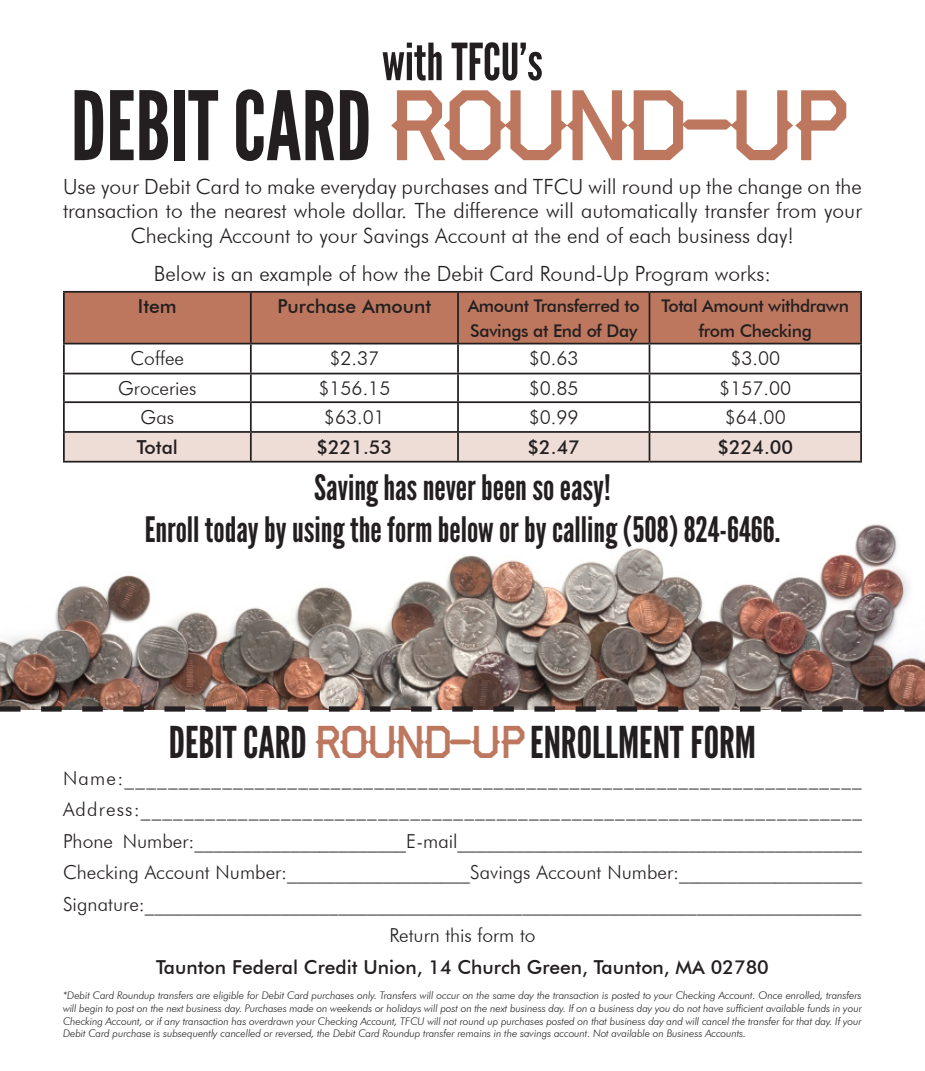
<style>
.page{position:relative;width:925px;height:1071px;background:#fff}
.page>*{position:absolute;margin:0;border:0;box-sizing:border-box;transform-origin:0 0}
.t1{font:95.38px "League Gothic";color:#231f20}
.t2{font:51.1px "League Gothic";color:#231f20}
.t3{font:43.75px "League Gothic";color:#231f20}
.t4{font:35px/42px "League Gothic";color:#231f20;text-align:center}
.t5{font:300 21px/24.5px "Futura BT";color:#231f20;text-align:center}
.t6{font:300 19.25px/31.5px "Futura BT";color:#231f20;text-align:justify}
.t7{font:500 19.25px "Futura BT";color:#231f20}
.t8{font:500 17.5px/24.5px "Futura BT";letter-spacing:-.02em;color:#231f20}
.t9{font:italic 300 10.5px/12.6px "Futura BT";letter-spacing:-.01em;color:#231f20;text-align:justify}
.s1{font-family:"Haymaker";color:#bd775e}
</style>
<div class="page">
<img style="left:0;top:524px;width:925px;height:182px">
<svg style="left:0;top:706px;width:925px;height:6px"></svg>
<div style="left:65px;top:293px;width:795px;height:50px;background:#bd775e"></div>
<hr style="left:63px;top:344px;width:2px;height:29px;background:#231f20">
<hr style="left:860px;top:344px;width:2px;height:29px;background:#231f20">
<hr style="left:63px;top:373px;width:188px;height:1px;background:#231f20">
<hr style="left:63px;top:374px;width:2px;height:27px;background:#231f20">
<hr style="left:649px;top:373px;width:213px;height:1px;background:#231f20">
<hr style="left:860px;top:374px;width:2px;height:27px;background:#231f20">
<hr style="left:63px;top:401px;width:188px;height:2px;background:#231f20">
<hr style="left:63px;top:403px;width:2px;height:28px;background:#231f20">
<hr style="left:649px;top:401px;width:213px;height:2px;background:#231f20">
<hr style="left:860px;top:403px;width:2px;height:28px;background:#231f20">
<hr style="left:63px;top:431px;width:188px;height:2px;background:#231f20">
<hr style="left:63px;top:433px;width:2px;height:28px;background:#231f20">
<hr style="left:649px;top:431px;width:213px;height:2px;background:#231f20">
<svg style="left:64px;top:344px;width:797px;height:117px"></svg>
<hr style="left:860px;top:433px;width:2px;height:28px;background:#231f20">
<hr style="left:63px;top:461px;width:188px;height:2px;background:#231f20">
<hr style="left:251px;top:461px;width:207px;height:2px;background:#231f20">
<hr style="left:458px;top:461px;width:191px;height:2px;background:#231f20">
<hr style="left:649px;top:461px;width:213px;height:2px;background:#231f20">
<hr style="left:63px;top:291px;width:188px;height:2px;background:#231f20">
<hr style="left:63px;top:293px;width:2px;height:50px;background:#231f20">
<hr style="left:457px;top:293px;width:2px;height:50px;background:#231f20">
<hr style="left:649px;top:293px;width:1px;height:50px;background:#231f20">
<hr style="left:63px;top:343px;width:188px;height:1px;background:#231f20">
<hr style="left:251px;top:291px;width:207px;height:2px;background:#231f20">
<hr style="left:250px;top:293px;width:2px;height:50px;background:#231f20">
<hr style="left:458px;top:291px;width:191px;height:2px;background:#231f20">
<hr style="left:649px;top:291px;width:213px;height:2px;background:#231f20">
<hr style="left:860px;top:293px;width:2px;height:50px;background:#231f20">
<hr style="left:251px;top:343px;width:207px;height:1px;background:#231f20">
<hr style="left:458px;top:343px;width:191px;height:1px;background:#231f20">
<hr style="left:649px;top:343px;width:213px;height:1px;background:#231f20">
<p class="t2" style="left:382px;top:33px;width:162px">with TFCU’s</p>
<p class="t1" style="left:71px;top:72px;width:785px">DEBIT CARD <span class="s1">ROUND-UP</span></p>
<p class="t5" style="left:63px;top:174px;width:800px">Use your Debit Card to make everyday purchases and TFCU will round up the change on the transaction to the nearest whole dollar. The difference will automatically transfer from your<br>Checking Account to your Savings Account at the end of each business day!</p>
<p class="t5" style="left:154px;top:262px;width:619px">Below is an example of how the Debit Card Round-Up Program works:</p>
<p class="t7" style="left:138px;top:295px;width:40px">Item</p>
<p class="t7" style="left:277px;top:295px;width:155px">Purchase Amount</p>
<p class="t8" style="left:468px;top:293px;width:173px">Amount Transferred to<br>Savings at End of Day</p>
<p class="t8" style="left:662px;top:293px;width:189px;text-align:center">Total Amount withdrawn from Checking</p>
<p class="t6" style="left:131px;top:342px;width:55px">Coffee</p>
<p class="t6" style="left:329px;top:342px;width:51px">$2.37</p>
<p class="t6" style="left:529px;top:342px;width:51px">$0.63</p>
<p class="t6" style="left:730px;top:342px;width:51px">$3.00</p>
<p class="t6" style="left:118px;top:372px;width:80px">Groceries</p>
<p class="t6" style="left:318px;top:372px;width:74px">$156.15</p>
<p class="t6" style="left:529px;top:372px;width:51px">$0.85</p>
<p class="t6" style="left:719px;top:372px;width:74px">$157.00</p>
<p class="t6" style="left:141px;top:401px;width:35px">Gas</p>
<p class="t6" style="left:324px;top:401px;width:62px">$63.01</p>
<p class="t6" style="left:529px;top:401px;width:51px">$0.99</p>
<p class="t6" style="left:725px;top:401px;width:62px">$64.00</p>
<p class="t7" style="left:137px;top:435px;width:43px">Total</p>
<p class="t7" style="left:317px;top:435px;width:77px">$221.53</p>
<p class="t7" style="left:528px;top:435px;width:54px">$2.47</p>
<p class="t7" style="left:717px;top:435px;width:77px">$224.00</p>
<p class="t4" style="left:145px;top:467px;width:637px">Saving has never been so easy!<br>Enroll today by using the form below or by calling (508) 824-6466.</p>
<p class="t3" style="left:169px;top:717px;width:589px">DEBIT CARD <span class="s1">ROUND-UP</span> ENROLLMENT FORM</p>
<p class="t6" style="left:63px;top:762px;width:800px">Name:____________________________________________________________________ Address:___________________________________________________________________ Phone Number:______________________E-mail__________________________________________ Checking Account Number:___________________Savings Account Number:___________________ Signature:__________________________________________________________________________</p>
<p class="t6" style="left:389px;top:919px;width:148px">Return this form to</p>
<p class="t7" style="left:156px;top:955px;width:614px">Taunton Federal Credit Union, 14 Church Green, Taunton, MA 02780</p>
<p class="t9" style="left:63px;top:989px;width:800px">*Debit Card Roundup transfers are eligible for Debit Card purchases only. Transfers will occur on the same day the transaction is posted to your Checking Account. Once enrolled, transfers will begin to post on the next business day. Purchases made on weekends or holidays will post on the next business day. If on a business day you do not have sufficient available funds in your Checking Account, or if any transaction has overdrawn your Checking Account, TFCU will not round up purchases posted on that business day and will cancel the transfer for that day. If your Debit Card purchase is subsequently cancelled or reversed, the Debit Card Roundup transfer remains in the savings account. Not available on Business Accounts.</p>
</div>
